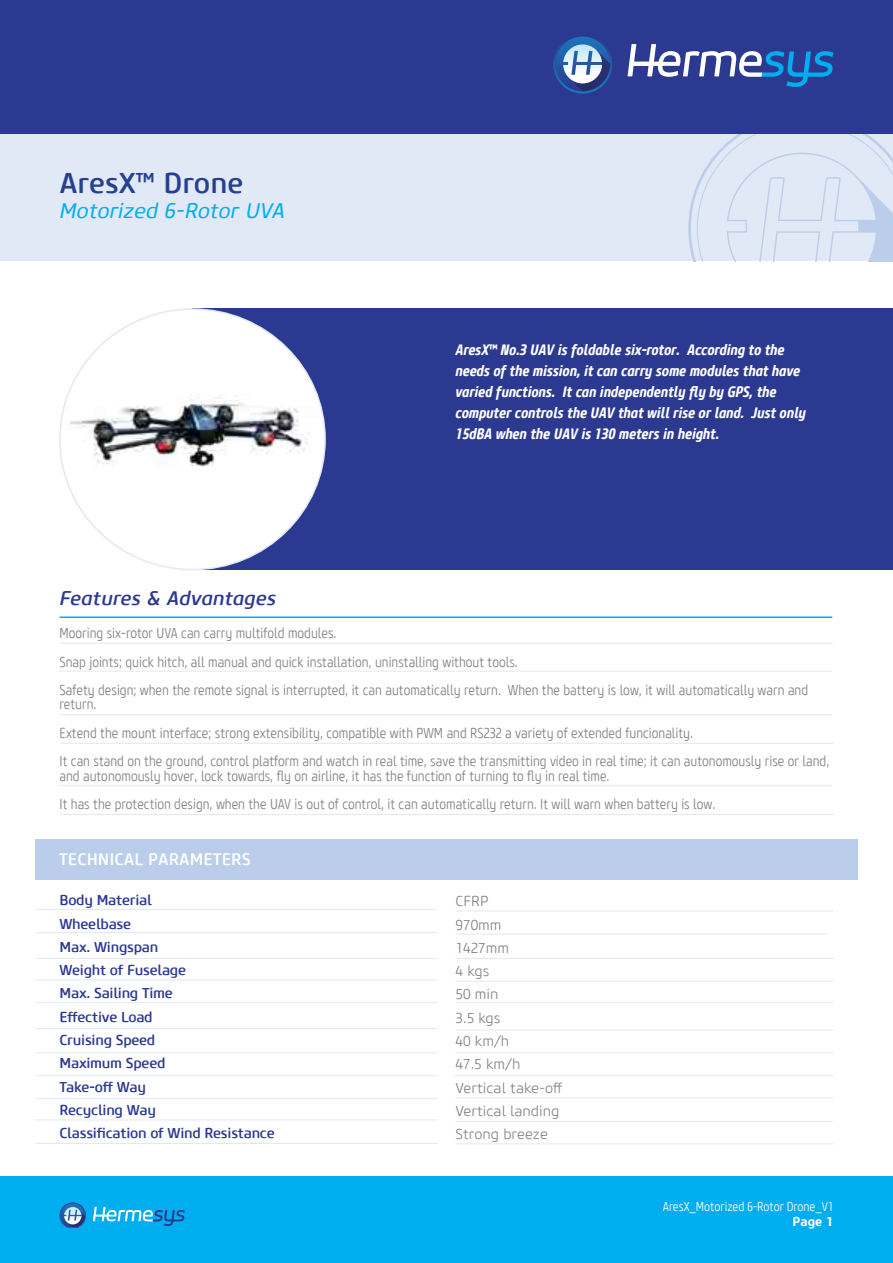
<style>
.page{position:relative;width:893px;height:1263px;background:#fff}
.page>*{position:absolute;margin:0;border:0;box-sizing:border-box;transform-origin:0 0}
.t1{font:500 28.5px "Core Sans M55";color:#25408f}
.t2{font:italic 21px "Core Sans M45";color:#00aeef}
.t3{font:italic 500 19.5px "Core Sans M55";color:#2b3990}
.t4{font:500 16.5px "Core Sans M55";color:#fff}
.t5{font:italic 700 15px/21px "Core Sans M67 Cn";color:#fff}
.t6{font:300 14.25px/28.5px "Core Sans M37 Cn";color:#808285}
.t7{font:500 14.25px/23.2px "Core Sans M55";letter-spacing:-.02em;color:#2b3990}
.t8{font:300 14.25px/23.2px "Core Sans M35";color:#808285}
.t9{font:300 12.75px "Core Sans M37 Cn";color:#fff}
.t10{font:700 12.75px "Core Sans M65";color:#fff}
</style>
<div class="page">
<div style="left:0;top:123px;width:893px;height:138px;background:#e1e8f6"></div>
<div style="left:0;top:1177px;width:893px;height:86px;background:#00aeef"></div>
<svg style="left:93px;top:1207px;width:92px;height:19px"></svg>
<svg style="left:60px;top:1202px;width:26px;height:25px"></svg>
<svg style="left:688px;top:134px;width:205px;height:127px"></svg>
<div style="left:0;top:0;width:893px;height:134px;background:#2b3990"></div>
<svg style="left:628px;top:44px;width:205px;height:43px"></svg>
<svg style="left:553px;top:36px;width:59px;height:58px"></svg>
<div style="left:35px;top:839px;width:823px;height:40px;background:#bacdea"></div>
<div style="left:193px;top:308px;width:700px;height:262px;background:#2b3990"></div>
<hr style="left:36px;top:932px;width:401px;height:1px;background:#e1e8f6">
<hr style="left:36px;top:958px;width:401px;height:1px;background:#e1e8f6">
<hr style="left:36px;top:979px;width:401px;height:1px;background:#e1e8f6">
<hr style="left:36px;top:1002px;width:401px;height:1px;background:#e1e8f6">
<hr style="left:36px;top:1028px;width:401px;height:1px;background:#e1e8f6">
<hr style="left:36px;top:1052px;width:401px;height:1px;background:#e1e8f6">
<hr style="left:36px;top:1075px;width:401px;height:1px;background:#e1e8f6">
<hr style="left:455px;top:911px;width:378px;height:1px;background:#e1e8f6">
<hr style="left:455px;top:934px;width:372px;height:1px;background:#e1e8f6">
<hr style="left:455px;top:958px;width:378px;height:1px;background:#e1e8f6">
<hr style="left:455px;top:981px;width:378px;height:1px;background:#e1e8f6">
<hr style="left:455px;top:1002px;width:378px;height:1px;background:#e1e8f6">
<hr style="left:455px;top:1030px;width:378px;height:1px;background:#e1e8f6">
<hr style="left:455px;top:1052px;width:378px;height:1px;background:#e1e8f6">
<hr style="left:454px;top:1075px;width:379px;height:1px;background:#e1e8f6">
<div style="left:60px;top:309px;width:265px;height:261px;background:#fff;border-radius:50%"></div>
<img style="left:62px;top:394px;width:262px;height:77px">
<hr style="left:35px;top:909px;width:402px;height:1px;background:#e1e8f6">
<hr style="left:36px;top:1098px;width:401px;height:1px;background:#e1e8f6">
<hr style="left:455px;top:1097px;width:378px;height:1px;background:#e1e8f6">
<hr style="left:35px;top:1119px;width:402px;height:1px;background:#e1e8f6">
<hr style="left:36px;top:1143px;width:401px;height:1px;background:#e1e8f6">
<hr style="left:455px;top:1121px;width:378px;height:1px;background:#e1e8f6">
<hr style="left:455px;top:1143px;width:378px;height:1px;background:#e1e8f6">
<hr style="left:60px;top:616px;width:772px;height:2px;background:#00aeef">
<hr style="left:59px;top:671px;width:773px;height:1px;background:#e1e8f6">
<hr style="left:60px;top:643px;width:773px;height:1px;background:#e1e8f6">
<hr style="left:60px;top:743px;width:773px;height:1px;background:#e1e8f6">
<hr style="left:59px;top:714px;width:773px;height:1px;background:#e1e8f6">
<hr style="left:59px;top:785px;width:773px;height:1px;background:#e1e8f6">
<hr style="left:60px;top:814px;width:773px;height:1px;background:#e1e8f6">
<h1 class="t1" style="left:60px;top:165px;width:185px">AresX™ Drone</h1>
<h2 class="t2" style="left:60px;top:198px;width:227px">Motorized 6-Rotor UVA</h2>
<p class="t5" style="left:455px;top:339px;width:352px">AresX™ No.3 UAV is foldable six-rotor. According to the needs of the mission, it can carry some modules that have varied functions. It can independently fly by GPS, the computer controls the UAV that will rise or land. Just only 15dBA when the UAV is 130 meters in height.</p>
<h3 class="t3" style="left:60px;top:586px;width:218px">Features &amp; Advantages</h3>
<p class="t6" style="left:60px;top:619px;width:750px">Mooring six-rotor UVA can carry multifold modules.<br>Snap joints; quick hitch, all manual and quick installation, uninstalling without tools.<br>Safety design; when the remote signal is interrupted, it can automatically return. When the battery is low, it will automatically warn and</p>
<p class="t6" style="left:60px;top:690px;width:771px">return.<br>Extend the mount interface; strong extensibility, compatible with PWM and RS232 a variety of extended funcionality.<br>It can stand on the ground, control platform and watch in real time, save the transmitting video in real time; it can autonomously rise or land,</p>
<p class="t6" style="left:60px;top:762px;width:657px">and autonomously hover, lock towards, fly on airline, it has the function of turning to fly in real time.<br>It has the protection design, when the UAV is out of control, it can automatically return. It will warn when battery is low.</p>
<p class="t4" style="left:59px;top:849px;width:193px">TECHNICAL PARAMETERS</p>
<p class="t7" style="left:60px;top:889px;width:217px">Body Material<br>Wheelbase<br>Max. Wingspan<br>Weight of Fuselage<br>Max. Sailing Time<br>Effective Load<br>Cruising Speed<br>Maximum Speed<br>Take-off Way<br>Recycling Way<br>Classification of Wind Resistance</p>
<p class="t8" style="left:455px;top:890px;width:109px">CFRP<br>970mm<br>1427mm<br>4 kgs<br>50 min<br>3.5 kgs<br>40 km/h<br>47.5 km/h<br>Vertical take-off<br>Vertical landing<br>Strong breeze</p>
<p class="t9" style="left:663px;top:1199px;width:172px">AresX_Motorized 6-Rotor Drone_V1</p>
<p class="t10" style="left:792px;top:1214px;width:42px">Page 1</p>
</div>
